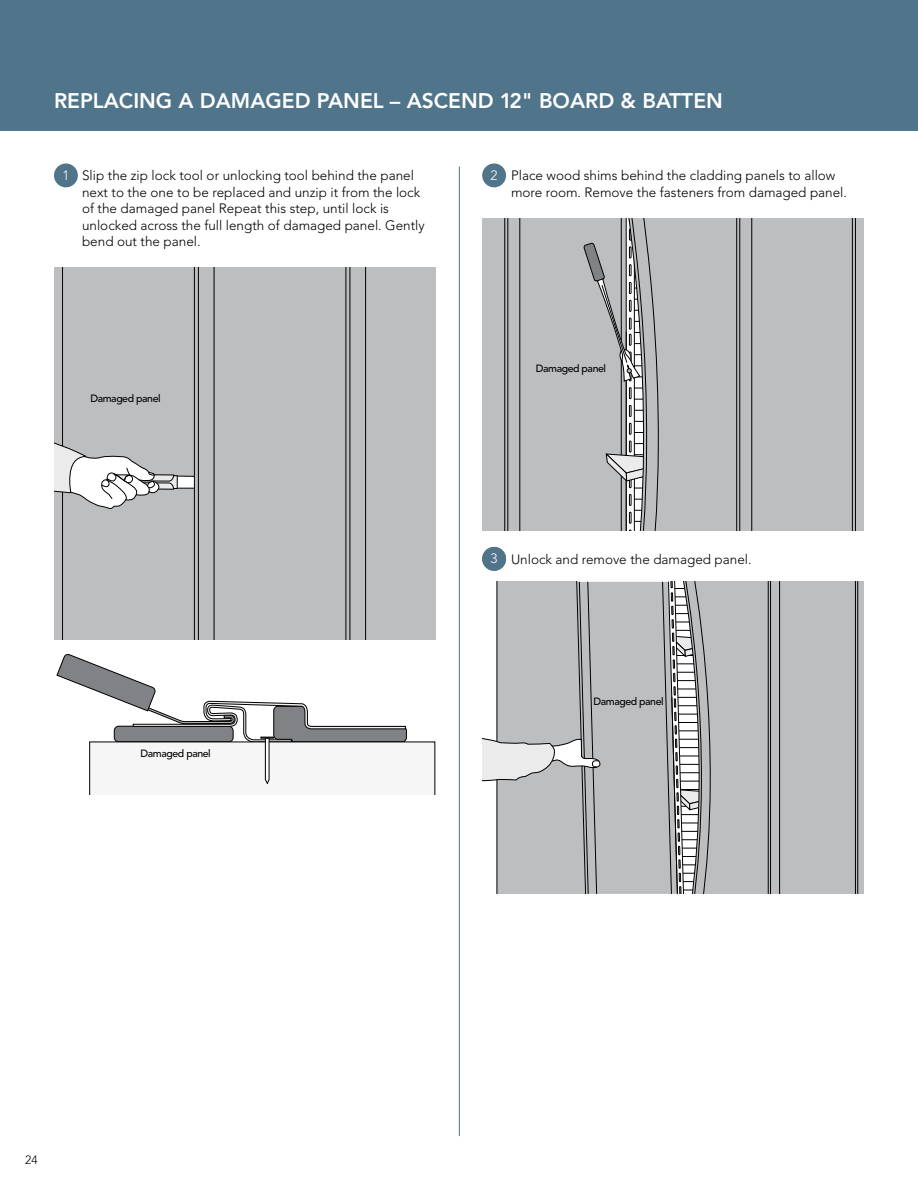
<style>
.page{position:relative;width:918px;height:1188px;background:#fff}
.page>*{position:absolute;margin:0;border:0;box-sizing:border-box;transform-origin:0 0}
.t1{font:800 21px "Avenir LT Pro";color:#fff}
.t2{font:300 13.5px/16.5px "Avenir LT Pro";color:#000}
.t3{font:300 13.5px "Avenir LT Pro";color:#fff}
.t4{font:300 12px "Avenir LT Pro";color:#000}
.t5{font:500 10.5px "Avenir LT Pro";letter-spacing:-.04em;color:#000}
</style>
<div class="page">
<hr style="left:497px;top:532px;width:352px;height:1px;background:#000">
<hr style="left:497px;top:543px;width:352px;height:1px;background:#000">
<hr style="left:497px;top:554px;width:352px;height:1px;background:#000">
<hr style="left:497px;top:566px;width:352px;height:1px;background:#000">
<hr style="left:497px;top:577px;width:352px;height:1px;background:#000">
<div style="left:483px;top:219px;width:369px;height:312px;background:#bcbec0"></div>
<svg style="left:505px;top:219px;width:15px;height:312px;background:#a3a5a6"></svg>
<svg style="left:852px;top:219px;width:12px;height:312px;background:#9e9fa1"></svg>
<svg style="left:736px;top:219px;width:16px;height:312px;background:#9b9d9e"></svg>
<svg style="left:583px;top:219px;width:76px;height:312px;background:#aeafb1"></svg>
<div style="left:734px;top:582px;width:121px;height:312px;background:#bcbec0"></div>
<svg style="left:855px;top:582px;width:9px;height:312px;background:#939496"></svg>
<svg style="left:768px;top:582px;width:12px;height:312px;background:#929395"></svg>
<svg style="left:483px;top:582px;width:251px;height:312px;background:#babcbe"></svg>
<div style="left:0;top:0;width:918px;height:130px;background:#50748a"></div>
<hr style="left:459px;top:167px;width:1px;height:969px;background:#50748a">
<div style="left:54px;top:267px;width:381px;height:372px;background:#bcbec0"></div>
<svg style="left:54px;top:267px;width:160px;height:372px"></svg>
<svg style="left:346px;top:267px;width:20px;height:372px"></svg>
<svg style="left:57px;top:654px;width:378px;height:140px"></svg>
<div style="left:54px;top:164px;width:24px;height:23px;background:#50748a;border-radius:50%"></div>
<div style="left:482px;top:164px;width:24px;height:23px;background:#50748a;border-radius:50%"></div>
<div style="left:482px;top:547px;width:24px;height:24px;background:#50748a;border-radius:50%"></div>
<h1 class="t1" style="left:54px;top:89px;width:670px">REPLACING A DAMAGED PANEL – ASCEND 12" BOARD &amp; BATTEN</h1>
<p class="t3" style="left:62px;top:167px;width:9px">1</p>
<p class="t3" style="left:491px;top:167px;width:9px">2</p>
<p class="t2" style="left:82px;top:167px;width:344px">Slip the zip lock tool or unlocking tool behind the panel next to the one to be replaced and unzip it from the lock of the damaged panel Repeat this step, until lock is unlocked across the full length of damaged panel. Gently bend out the panel.</p>
<p class="t2" style="left:511px;top:167px;width:338px">Place wood shims behind the cladding panels to allow more room. Remove the fasteners from damaged panel.</p>
<p class="t5" style="left:90px;top:392px;width:72px">Damaged panel</p>
<p class="t5" style="left:536px;top:362px;width:72px">Damaged panel</p>
<p class="t5" style="left:140px;top:747px;width:72px">Damaged panel</p>
<p class="t3" style="left:491px;top:550px;width:9px">13</p>
<p class="t2" style="left:511px;top:551px;width:242px">Unlock and remove the damaged panel.</p>
<p class="t5" style="left:593px;top:695px;width:72px">Damaged panel</p>
<p class="t4" style="left:25px;top:1153px;width:14px">24</p>
</div>
